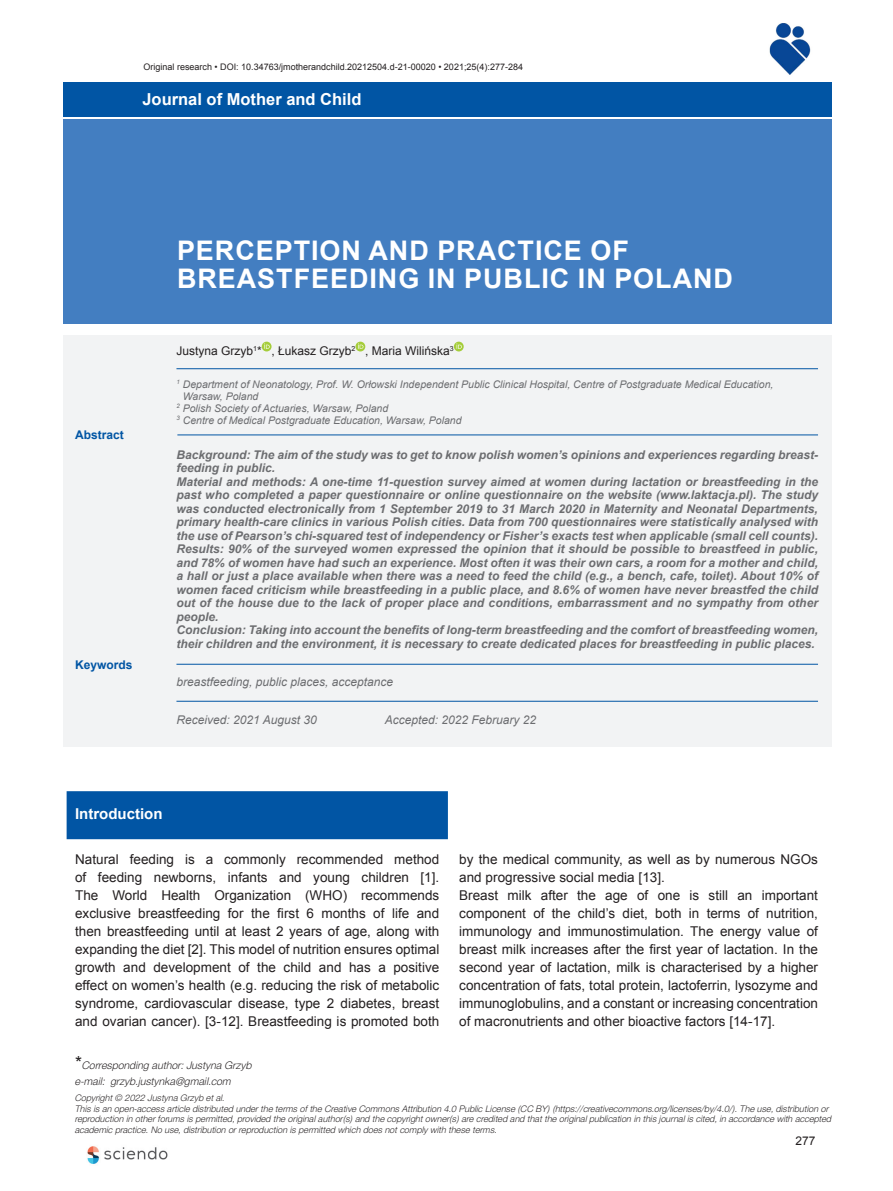
<style>
.page{position:relative;width:893px;height:1191px;background:#fff}
.page>*{position:absolute;margin:0;border:0;box-sizing:border-box;transform-origin:0 0}
.Tytul{font:700 27px/28.5px "Arial";letter-spacing:.035em;color:#fff}
.t1{font:700 16.5px "Arial";color:#fff}
._1__SUBTITLE{font:700 15px "Arial";color:#fff}
.TEKST{font:13.5px/18px "Arial";color:#231f20;text-align:justify}
.ABSTRACT_TEXT{font:italic 700 12px/13.5px "Arial";color:#6c6d70}
.KEYWORDS_TEXT{font:italic 12px "Arial";color:#6c6d70}
.Autorzy{font:12px "Arial";color:#231f20}
.ABSTRACT_Head{font:700 12px "Arial";color:#0155a4}
.Dane_afiliacyjne{font:italic 10.5px/12px "Arial";color:#6c6d70}
.t2{font:italic 10.5px/16.2px "Switzer EFN Light";color:#231f20}
.t3{font:italic 9px/10.5px "Switzer EFN Light";color:#231f20}
.t4{font:9px "Arial";color:#231f20}
.s1{font-family:"Arial";font-style:normal;font-size:18px}
</style>
<div class="page">
<div style="left:63px;top:120px;width:769px;height:204px;background:#437ec1"></div>
<div style="left:63px;top:82px;width:769px;height:34px;background:#0155a4"></div>
<img style="left:769px;top:23px;width:42px;height:52px">
<img style="left:87px;top:1146px;width:81px;height:18px">
<div style="left:63px;top:335px;width:769px;height:411px;background:#f2f3f4"></div>
<div style="left:262px;top:342px;width:10px;height:9px;background:#a5cd3a;border-radius:50%"></div>
<svg style="left:264px;top:343px;width:6px;height:6px"></svg>
<svg style="left:355px;top:342px;width:10px;height:9px"></svg>
<svg style="left:358px;top:343px;width:5px;height:6px"></svg>
<svg style="left:454px;top:342px;width:10px;height:9px"></svg>
<svg style="left:456px;top:343px;width:6px;height:6px"></svg>
<hr style="left:177px;top:434px;width:641px;height:1px;background:#0155a4">
<hr style="left:176px;top:701px;width:642px;height:1px;background:#0155a4">
<hr style="left:176px;top:664px;width:642px;height:1px;background:#0155a4">
<hr style="left:176px;top:368px;width:642px;height:1px;background:#0155a4">
<div style="left:67px;top:791px;width:381px;height:48px;background:#0155a4"></div>
<p class="t4" style="left:144px;top:60px;width:381px">Original research • DOI: 10.34763/jmotherandchild.20212504.d-21-00020 • 2021;25(4):277-284</p>
<h2 class="t1" style="left:142px;top:88px;width:221px">Journal of Mother and Child</h2>
<p class="Tytul" style="left:177px;top:236px;width:557px">PERCEPTION AND PRACTICE OF<br>BREASTFEEDING IN PUBLIC IN POLAND</p>
<p class="Autorzy" style="left:176px;top:343px;width:279px">Justyna Grzyb<sup>1</sup>* , Łukasz Grzyb<sup>2</sup> , Maria Wilińska<sup>3</sup></p>
<p class="ABSTRACT_Head" style="left:75px;top:426px;width:50px">Abstract</p>
<p class="ABSTRACT_Head" style="left:75px;top:656px;width:59px">Keywords</p>
<p class="Dane_afiliacyjne" style="left:183px;top:378px;width:592px;text-indent:-6px"><sup>1</sup> Department of Neonatology, Prof. W. Orłowski Independent Public Clinical Hospital, Centre of Postgraduate Medical Education,<br>Warsaw, Poland</p>
<p class="Dane_afiliacyjne" style="left:176px;top:402px;width:213px"><sup>2</sup> Polish Society of Actuaries, Warsaw, Poland</p>
<p class="Dane_afiliacyjne" style="left:176px;top:414px;width:287px"><sup>3</sup> Centre of Medical Postgraduate Education, Warsaw, Poland</p>
<p class="ABSTRACT_TEXT" style="left:176px;top:448px;width:643px">Background: The aim of the study was to get to know polish women’s opinions and experiences regarding breast&shy;feeding in public.</p>
<p class="ABSTRACT_TEXT" style="left:176px;top:475px;width:643px;text-align:justify">Material and methods: A one-time 11-question survey aimed at women during lactation or breastfeeding in the past who completed a paper questionnaire or online questionnaire on the website (www.laktacja.pl). The study was conducted electronically from 1 September 2019 to 31 March 2020 in Maternity and Neonatal Departments, primary health-care clinics in various Polish cities. Data from 700 questionnaires were statistically analysed with the use of Pearson’s chi-squared test of independency or Fisher’s exacts test when applicable (small cell counts).</p>
<p class="ABSTRACT_TEXT" style="left:176px;top:543px;width:643px;text-align:justify">Results: 90% of the surveyed women expressed the opinion that it should be possible to breastfeed in public, and 78% of women have had such an experience. Most often it was their own cars, a room for a mother and child, a hall or just a place available when there was a need to feed the child (e.g., a bench, cafe, toilet). About 10% of women faced criticism while breastfeeding in a public place, and 8.6% of women have never breastfed the child out of the house due to the lack of proper place and conditions, embarrassment and no sympathy from other people.</p>
<p class="ABSTRACT_TEXT" style="left:176px;top:624px;width:643px">Conclusion: Taking into account the benefits of long-term breastfeeding and the comfort of breastfeeding women, their children and the environment, it is necessary to create dedicated places for breastfeeding in public places.</p>
<p class="KEYWORDS_TEXT" style="left:176px;top:674px;width:218px">breastfeeding, public places, acceptance</p>
<p class="KEYWORDS_TEXT" style="left:176px;top:712px;width:142px">Received: 2021 August 30</p>
<p class="KEYWORDS_TEXT" style="left:385px;top:712px;width:153px">Accepted: 2022 February 22</p>
<p class="_1__SUBTITLE" style="left:75px;top:803px;width:89px">Introduction</p>
<p class="TEKST" style="left:75px;top:850px;width:366px">Natural feeding is a commonly recommended method of feeding newborns, infants and young children [1].<br>The World Health Organization (WHO) recommends exclusive breastfeeding for the first 6 months of life and then breastfeeding until at least 2 years of age, along with expanding the diet [2]. This model of nutrition ensures optimal growth and development of the child and has a positive effect on women’s health (e.g. reducing the risk of metabolic syndrome, cardiovascular disease, type 2 diabetes, breast and ovarian cancer). [3-12]. Breastfeeding is promoted both</p>
<p class="TEKST" style="left:459px;top:850px;width:360px">by the medical community, as well as by numerous NGOs and progressive social media [13].</p>
<p class="TEKST" style="left:459px;top:886px;width:360px">Breast milk after the age of one is still an important component of the child’s diet, both in terms of nutrition, immunology and immunostimulation. The energy value of breast milk increases after the first year of lactation. In the second year of lactation, milk is characterised by a higher concentration of fats, total protein, lactoferrin, lysozyme and immunoglobulins, and a constant or increasing concentration of macronutrients and other bioactive factors [14-17].</p>
<p class="t2" style="left:75px;top:1056px;width:178px"><span class="s1">*</span>Corresponding author: Justyna Grzyb e-mail: grzyb.justynka@gmail.com</p>
<p class="t3" style="left:75px;top:1092px;width:758px">Copyright © 2022 Justyna Grzyb et al.<br>This is an open-access article distributed under the terms of the Creative Commons Attribution 4.0 Public License (CC BY) (https://creativecommons.org/licenses/by/4.0/). The use, distribution or reproduction in other forums is permitted, provided the original author(s) and the copyright owner(s) are credited and that the original publication in this journal is cited, in accordance with accepted academic practice. No use, distribution or reproduction is permitted which does not comply with these terms.</p>
<p class="Autorzy" style="left:795px;top:1132px;width:22px">277</p>
</div>
